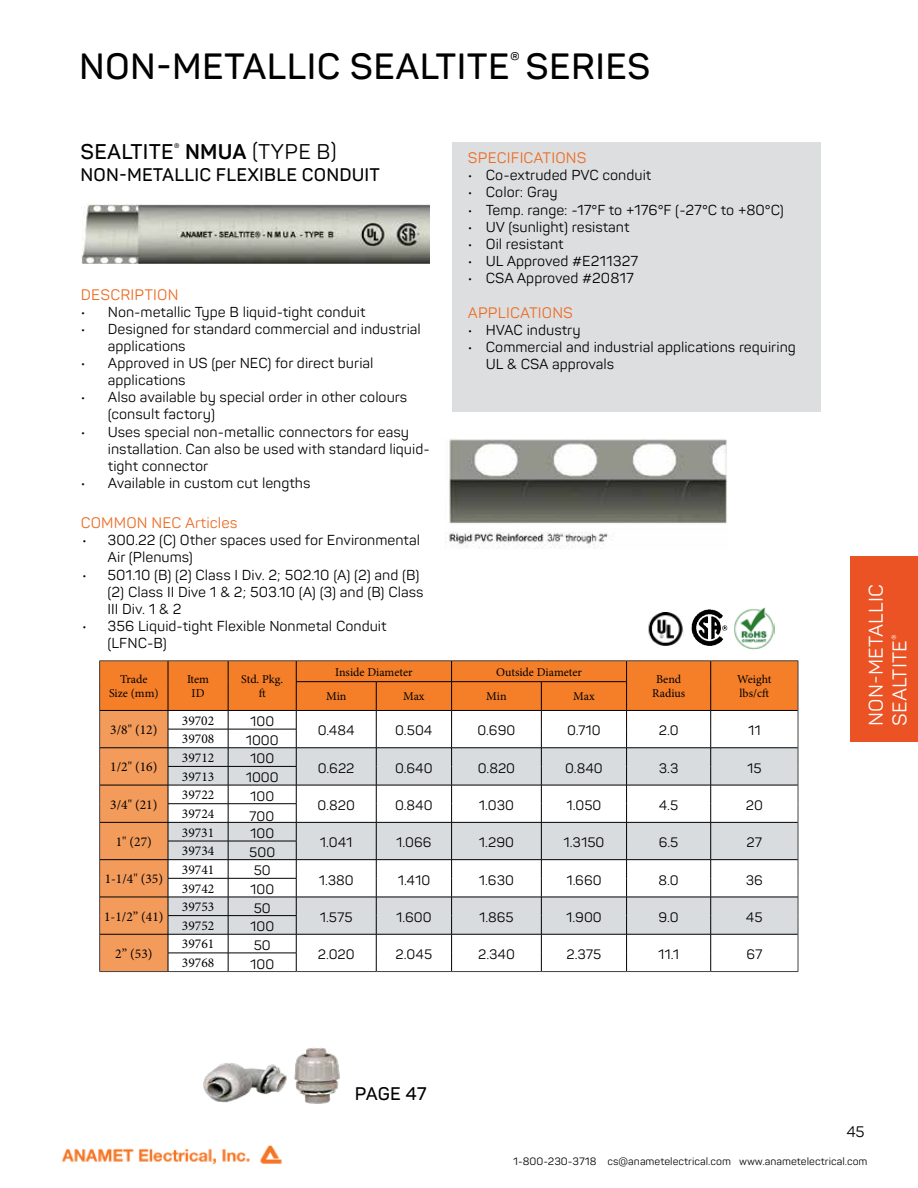
<style>
.page{position:relative;width:918px;height:1188px;background:#fff}
.page>*{position:absolute;margin:0;border:0;box-sizing:border-box;transform-origin:0 0}
.t1{font:600 36px "Panton";letter-spacing:.01em;color:#000}
.t2{font:600 21px "Panton";letter-spacing:.01em;color:#000}
.t3{font:19.5px/23.4px "Panton";letter-spacing:.01em;color:#fff}
.t4{font:600 18px "Panton";letter-spacing:.01em;color:#000}
.t5{font:15px "Panton";letter-spacing:.01em;color:#ed6b23}
.t6{font:15px "Panton";color:#000}
.t7{font:14.25px/17.1px "Panton";color:#000}
.t8{font:13.5px "Panton";color:#000}
.t9{font:13.5px "Minion Pro";color:#000}
.t10{font:12px/14.4px "Minion Pro";color:#000;text-align:center}
.t11{font:10.5px "Panton";color:#000}
.s1{font-weight:700}
.s2{font-weight:400}
</style>
<div class="page">
<img style="left:61px;top:1145px;width:221px;height:19px">
<div style="left:851px;top:556px;width:67px;height:185px;background:#eb5324"></div>
<svg style="left:99px;top:661px;width:700px;height:311px"></svg>
<hr style="left:99px;top:971px;width:69px;height:1px;background:#424244">
<img style="left:445px;top:439px;width:282px;height:110px">
<img style="left:649px;top:613px;width:34px;height:32px">
<img style="left:691px;top:609px;width:37px;height:37px">
<img style="left:734px;top:607px;width:40px;height:42px">
<img style="left:81px;top:204px;width:348px;height:60px">
<div style="left:452px;top:142px;width:369px;height:270px;background:#dddedf"></div>
<img style="left:203px;top:1047px;width:137px;height:57px">
<h1 class="t1" style="left:79px;top:44px;width:573px">NON-METALLIC SEALTITE<sup>®</sup> SERIES</h1>
<h2 class="t2" style="left:81px;top:139px;width:258px">SEALTITE<sup>®</sup> <span class="s1">NMUA</span> <span class="s2">(TYPE B)</span></h2>
<p class="t4" style="left:81px;top:164px;width:301px">NON-METALLIC FLEXIBLE CONDUIT</p>
<p class="t5" style="left:81px;top:285px;width:99px">DESCRIPTION</p>
<p class="t7" style="left:81px;top:303px;width:286px">• Non-metallic Type B liquid-tight conduit</p>
<p class="t7" style="left:108px;top:320px;width:315px;text-indent:-27px">• Designed for standard commercial and industrial applications</p>
<p class="t7" style="left:108px;top:355px;width:267px;text-indent:-27px">• Approved in US (per NEC) for direct burial applications</p>
<p class="t7" style="left:108px;top:389px;width:301px;text-indent:-27px">• Also available by special order in other colours (consult factory)</p>
<p class="t7" style="left:108px;top:423px;width:323px;text-indent:-27px">• Uses special non-metallic connectors for easy installation. Can also be used with standard liquid&shy;tight connector</p>
<p class="t7" style="left:81px;top:474px;width:231px">• Available in custom cut lengths</p>
<p class="t5" style="left:81px;top:514px;width:158px">COMMON NEC Articles</p>
<p class="t7" style="left:108px;top:532px;width:314px;text-indent:-25px">• 300.22 (C) Other spaces used for Environmental<br>Air (Plenums)</p>
<p class="t7" style="left:108px;top:566px;width:318px;text-indent:-25px">• 501.10 (B) (2) Class I Div. 2; 502.10 (A) (2) and (B) (2) Class II Dive 1 &amp; 2; 503.10 (A) (3) and (B) Class<br>III Div. 1 &amp; 2</p>
<p class="t7" style="left:108px;top:617px;width:281px;text-indent:-25px">• 356 Liquid-tight Flexible Nonmetal Conduit (LFNC-B)</p>
<p class="t5" style="left:468px;top:149px;width:120px">SPECIFICATIONS</p>
<p class="t7" style="left:468px;top:167px;width:185px">• Co-extruded PVC conduit</p>
<p class="t7" style="left:468px;top:184px;width:91px">• Color: Gray</p>
<p class="t7" style="left:468px;top:201px;width:318px">• Temp. range: -17°F to +176°F (-27°C to +80°C)</p>
<p class="t7" style="left:468px;top:218px;width:163px">• UV (sunlight) resistant</p>
<p class="t7" style="left:468px;top:235px;width:97px">• Oil resistant</p>
<p class="t7" style="left:468px;top:252px;width:172px">• UL Approved #E211327</p>
<p class="t7" style="left:468px;top:269px;width:168px">• CSA Approved #20817</p>
<p class="t5" style="left:468px;top:303px;width:107px">APPLICATIONS</p>
<p class="t7" style="left:468px;top:321px;width:114px">• HVAC industry</p>
<p class="t7" style="left:486px;top:339px;width:312px;text-indent:-18px">• Commercial and industrial applications requiring<br>UL &amp; CSA approvals</p>
<p class="t10" style="left:109px;top:672px;width:51px">Trade<br>Size (mm)</p>
<p class="t10" style="left:187px;top:672px;width:24px">Item<br>ID</p>
<p class="t10" style="left:241px;top:672px;width:43px">Std. Pkg. ft</p>
<p class="t9" style="left:110px;top:721px;width:49px">3/8" (12)</p>
<p class="t9" style="left:110px;top:758px;width:49px">1/2" (16)</p>
<p class="t9" style="left:110px;top:795px;width:49px">3/4" (21)</p>
<p class="t9" style="left:116px;top:833px;width:38px">1" (27)</p>
<p class="t9" style="left:105px;top:870px;width:60px">1-1/4" (35)</p>
<p class="t9" style="left:104px;top:907px;width:61px">1-1/2” (41)</p>
<p class="t9" style="left:115px;top:944px;width:39px">2” (53)</p>
<p class="t9" style="left:182px;top:711px;width:34px">39702</p>
<p class="t8" style="left:250px;top:713px;width:26px">100</p>
<p class="t9" style="left:182px;top:730px;width:34px">39708</p>
<p class="t8" style="left:246px;top:732px;width:34px">1000</p>
<p class="t9" style="left:182px;top:749px;width:34px">39712</p>
<p class="t8" style="left:250px;top:750px;width:26px">100</p>
<p class="t9" style="left:182px;top:767px;width:34px">39713</p>
<p class="t8" style="left:246px;top:769px;width:34px">1000</p>
<p class="t9" style="left:182px;top:786px;width:34px">39722</p>
<p class="t8" style="left:250px;top:788px;width:26px">100</p>
<p class="t9" style="left:182px;top:805px;width:34px">39724</p>
<p class="t8" style="left:249px;top:808px;width:27px">700</p>
<p class="t9" style="left:182px;top:823px;width:34px">39731</p>
<p class="t8" style="left:250px;top:825px;width:26px">100</p>
<p class="t9" style="left:182px;top:842px;width:34px">39734</p>
<p class="t8" style="left:249px;top:844px;width:27px">500</p>
<p class="t9" style="left:182px;top:861px;width:34px">39741</p>
<p class="t8" style="left:254px;top:862px;width:19px">50</p>
<p class="t9" style="left:182px;top:879px;width:34px">39742</p>
<p class="t8" style="left:250px;top:881px;width:26px">100</p>
<p class="t9" style="left:182px;top:898px;width:34px">39753</p>
<p class="t8" style="left:254px;top:900px;width:19px">50</p>
<p class="t9" style="left:182px;top:917px;width:34px">39752</p>
<p class="t8" style="left:250px;top:918px;width:26px">100</p>
<p class="t9" style="left:182px;top:935px;width:34px">39761</p>
<p class="t8" style="left:254px;top:937px;width:19px">50</p>
<p class="t9" style="left:182px;top:954px;width:34px">39768</p>
<p class="t8" style="left:250px;top:956px;width:26px">100</p>
<p class="t10" style="left:335px;top:665px;width:79px">Inside Diameter</p>
<p class="t10" style="left:496px;top:665px;width:87px">Outside Diameter</p>
<p class="t10" style="left:652px;top:672px;width:35px">Bend<br>Radius</p>
<p class="t10" style="left:737px;top:672px;width:36px">Weight</p>
<p class="t10" style="left:326px;top:689px;width:22px">Min</p>
<p class="t10" style="left:403px;top:689px;width:23px">Max</p>
<p class="t10" style="left:486px;top:689px;width:22px">Min</p>
<p class="t10" style="left:573px;top:689px;width:23px">Max</p>
<p class="t10" style="left:740px;top:686px;width:31px">lbs/cft</p>
<p class="t8" style="left:318px;top:722px;width:39px">0.484</p>
<p class="t8" style="left:395px;top:722px;width:39px">0.504</p>
<p class="t8" style="left:478px;top:722px;width:39px">0.690</p>
<p class="t8" style="left:567px;top:722px;width:35px">0.710</p>
<p class="t8" style="left:659px;top:722px;width:21px">2.0</p>
<p class="t8" style="left:748px;top:722px;width:14px">11</p>
<p class="t8" style="left:318px;top:760px;width:38px">0.622</p>
<p class="t8" style="left:395px;top:760px;width:39px">0.640</p>
<p class="t8" style="left:478px;top:760px;width:39px">0.820</p>
<p class="t8" style="left:565px;top:760px;width:39px">0.840</p>
<p class="t8" style="left:659px;top:760px;width:21px">3.3</p>
<p class="t8" style="left:747px;top:760px;width:16px">15</p>
<p class="t8" style="left:318px;top:797px;width:39px">0.820</p>
<p class="t8" style="left:395px;top:797px;width:39px">0.840</p>
<p class="t8" style="left:479px;top:797px;width:37px">1.030</p>
<p class="t8" style="left:567px;top:797px;width:36px">1.050</p>
<p class="t8" style="left:659px;top:797px;width:21px">4.5</p>
<p class="t8" style="left:746px;top:797px;width:19px">20</p>
<p class="t8" style="left:320px;top:834px;width:34px">1.041</p>
<p class="t8" style="left:396px;top:834px;width:37px">1.066</p>
<p class="t8" style="left:479px;top:834px;width:37px">1.290</p>
<p class="t8" style="left:564px;top:834px;width:42px">1.3150</p>
<p class="t8" style="left:659px;top:834px;width:21px">6.5</p>
<p class="t8" style="left:747px;top:834px;width:17px">27</p>
<p class="t8" style="left:319px;top:872px;width:37px">1.380</p>
<p class="t8" style="left:398px;top:872px;width:34px">1.410</p>
<p class="t8" style="left:479px;top:872px;width:37px">1.630</p>
<p class="t8" style="left:566px;top:872px;width:37px">1.660</p>
<p class="t8" style="left:659px;top:872px;width:22px">8.0</p>
<p class="t8" style="left:746px;top:872px;width:19px">36</p>
<p class="t8" style="left:320px;top:909px;width:35px">1.575</p>
<p class="t8" style="left:396px;top:909px;width:37px">1.600</p>
<p class="t8" style="left:479px;top:909px;width:36px">1.865</p>
<p class="t8" style="left:566px;top:909px;width:37px">1.900</p>
<p class="t8" style="left:659px;top:909px;width:22px">9.0</p>
<p class="t8" style="left:746px;top:909px;width:18px">45</p>
<p class="t8" style="left:318px;top:946px;width:38px">2.020</p>
<p class="t8" style="left:396px;top:946px;width:38px">2.045</p>
<p class="t8" style="left:478px;top:946px;width:38px">2.340</p>
<p class="t8" style="left:566px;top:946px;width:37px">2.375</p>
<p class="t8" style="left:658px;top:946px;width:22px">11.1</p>
<p class="t8" style="left:746px;top:946px;width:18px">67</p>
<p class="t4" style="left:355px;top:1082px;width:73px">PAGE 47</p>
<h3 class="t3" style="left:864px;top:726px;width:143px;rotate:-90deg">NON-METALLIC<br>SEALTITE<sup>®</sup></h3>
<p class="t6" style="left:846px;top:1123px;width:20px">45</p>
<p class="t11" style="left:513px;top:1155px;width:356px">1-800-230-3718 cs@anametelectrical.com www.anametelectrical.com</p>
</div>
